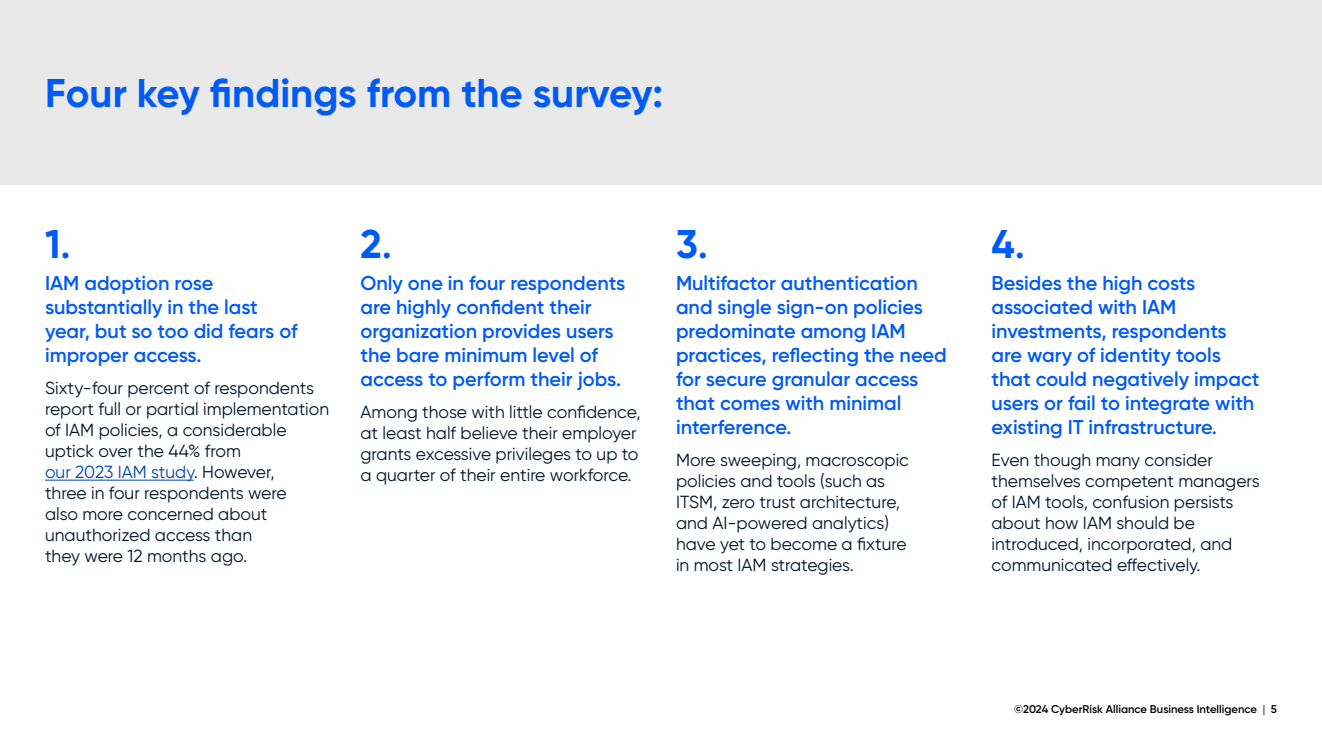
<style>
.page{position:relative;width:1322px;height:745px;background:#fff}
.page>*{position:absolute;margin:0;border:0;box-sizing:border-box;transform-origin:0 0}
.t1{font:700 40px "Gilroy";color:#005af6}
.t2{font:600 20px/24px "Gilroy";color:#005af6}
.t3{font:17.5px/21px "Gilroy";color:#011529}
.t4{font:600 11.25px "Gilroy";color:#000}
.s1{font-weight:600}
.s2{color:#0045b3}
.s3{font-weight:400}
</style>
<div class="page">
<div style="left:0;top:0;width:1321px;height:185px;background:#e9e9e9"></div>
<hr style="left:45px;top:479px;width:149px;height:1px;background:#0045b3">
<h1 class="t1" style="left:45px;top:68px;width:619px">Four key findings from the survey:</h1>
<h1 class="t1" style="left:45px;top:219px;width:27px">1<span class="s1">.</span></h1>
<p class="t2" style="left:45px;top:271px;width:254px">IAM adoption rose substantially in the last year, but so too did fears of improper access.</p>
<p class="t3" style="left:45px;top:377px;width:286px">Sixty-four percent of respondents report full or partial implementation of IAM policies, a considerable uptick over the 44% from<br><span class="s2">our 2023 IAM study</span>. However,<br>three in four respondents were<br>also more concerned about unauthorized access than<br>they were 12 months ago.</p>
<h1 class="t1" style="left:360px;top:219px;width:33px">2<span class="s1">.</span></h1>
<p class="t2" style="left:360px;top:271px;width:266px">Only one in four respondents are highly confident their organization provides users the bare minimum level of access to perform their jobs.</p>
<p class="t3" style="left:360px;top:401px;width:281px">Among those with little confidence, at least half believe their employer grants excessive privileges to up to a quarter of their entire workforce.</p>
<h1 class="t1" style="left:676px;top:219px;width:33px">3<span class="s1">.</span></h1>
<p class="t2" style="left:676px;top:271px;width:272px">Multifactor authentication and single sign-on policies predominate among IAM practices, reflecting the need for secure granular access that comes with minimal interference.</p>
<p class="t3" style="left:676px;top:449px;width:234px">More sweeping, macroscopic policies and tools (such as<br>ITSM, zero trust architecture, and AI-powered analytics) have yet to become a fixture in most IAM strategies.</p>
<h1 class="t1" style="left:991px;top:219px;width:35px">4<span class="s1">.</span></h1>
<p class="t2" style="left:991px;top:271px;width:269px">Besides the high costs associated with IAM investments, respondents are wary of identity tools that could negatively impact users or fail to integrate with existing IT infrastructure.</p>
<p class="t3" style="left:991px;top:449px;width:270px">Even though many consider themselves competent managers of IAM tools, confusion persists about how IAM should be introduced, incorporated, and communicated effectively.</p>
<p class="t4" style="left:1014px;top:702px;width:264px">©2024 CyberRisk Alliance Business Intelligence <span class="s3">|</span> 5</p>
</div>
